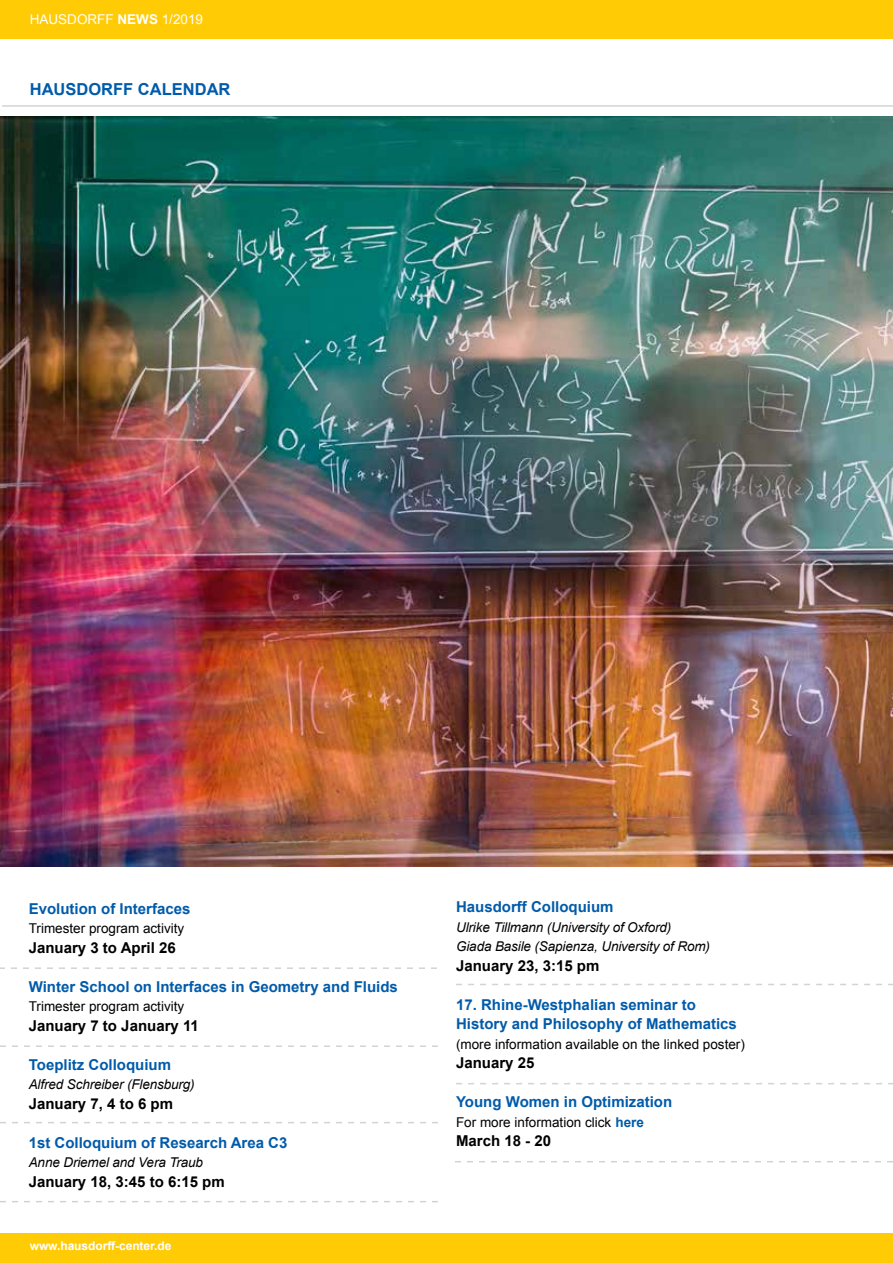
<style>
.page{position:relative;width:893px;height:1263px;background:#fff}
.page>*{position:absolute;margin:0;border:0;box-sizing:border-box;transform-origin:0 0}
.t1{font:700 16.5px "Arial";color:#005baa}
.t2{font:700 15px/19.5px "Arial";color:#005baa}
.t3{font:700 15px "Arial";color:#000}
.t4{font:italic 13.5px/19.5px "Arial";letter-spacing:-.01em;color:#000}
.t5{font:13.5px "Arial";color:#000}
.t6{font:13.5px "Arial";color:#fff}
.t7{font:700 12px "Arial";letter-spacing:-.005em;color:#fff}
.s1{font-weight:700}
.s2{font-weight:700;color:#005baa}
</style>
<div class="page">
<hr style="left:2px;top:105px;width:891px;height:2px;background:#d1d3d4">
<div style="left:0;top:0;width:893px;height:38px;background:#ffcb05"></div>
<div style="left:0;top:1233px;width:893px;height:30px;background:#ffcb05"></div>
<svg style="left:455px;top:1161px;width:438px;height:1px"></svg>
<svg style="left:456px;top:984px;width:437px;height:1px"></svg>
<svg style="left:0;top:1122px;width:438px;height:1px"></svg>
<svg style="left:0;top:967px;width:437px;height:2px"></svg>
<svg style="left:0;top:1045px;width:438px;height:2px"></svg>
<svg style="left:456px;top:1083px;width:437px;height:1px"></svg>
<svg style="left:0;top:1201px;width:438px;height:1px"></svg>
<img style="left:0;top:116px;width:893px;height:750px">
<p class="t6" style="left:30px;top:10px;width:175px">HAUSDORFF <span class="s1">NEWS</span> 1/2019</p>
<p class="t1" style="left:30px;top:78px;width:202px">HAUSDORFF CALENDAR</p>
<p class="t2" style="left:29px;top:899px;width:163px">Evolution of Interfaces</p>
<p class="t5" style="left:29px;top:920px;width:157px">Trimester program activity</p>
<p class="t3" style="left:29px;top:938px;width:148px">January 3 to April 26</p>
<p class="t2" style="left:29px;top:977px;width:371px">Winter School on Interfaces in Geometry and Fluids</p>
<p class="t5" style="left:29px;top:998px;width:157px">Trimester program activity</p>
<p class="t3" style="left:29px;top:1016px;width:172px">January 7 to January 11</p>
<p class="t2" style="left:29px;top:1055px;width:144px">Toeplitz Colloquium</p>
<p class="t4" style="left:29px;top:1075px;width:167px">Alfred Schreiber (Flensburg)</p>
<p class="t3" style="left:29px;top:1094px;width:146px">January 7, 4 to 6 pm</p>
<p class="t2" style="left:29px;top:1133px;width:260px">1st Colloquium of Research Area C3</p>
<p class="t4" style="left:29px;top:1153px;width:176px">Anne Driemel and Vera Traub</p>
<p class="t3" style="left:29px;top:1172px;width:197px">January 18, 3:45 to 6:15 pm</p>
<p class="t7" style="left:30px;top:1238px;width:143px">www.hausdorff-center.de</p>
<p class="t2" style="left:456px;top:898px;width:159px">Hausdorff Colloquium</p>
<p class="t4" style="left:456px;top:918px;width:256px">Ulrike Tillmann (University of Oxford)<br>Giada Basile (Sapienza, University of Rom)</p>
<p class="t3" style="left:456px;top:956px;width:145px">January 23, 3:15 pm</p>
<p class="t2" style="left:456px;top:995px;width:282px">17. Rhine-Westphalian seminar to<br>History and Philosophy of Mathematics</p>
<p class="t5" style="left:456px;top:1035px;width:290px">(more information available on the linked poster)</p>
<p class="t3" style="left:456px;top:1053px;width:80px">January 25</p>
<p class="t2" style="left:456px;top:1093px;width:218px">Young Women in Optimization</p>
<p class="t5" style="left:456px;top:1113px;width:189px">For more information click <span class="s2">here</span></p>
<p class="t3" style="left:456px;top:1131px;width:97px">March 18 - 20</p>
</div>
